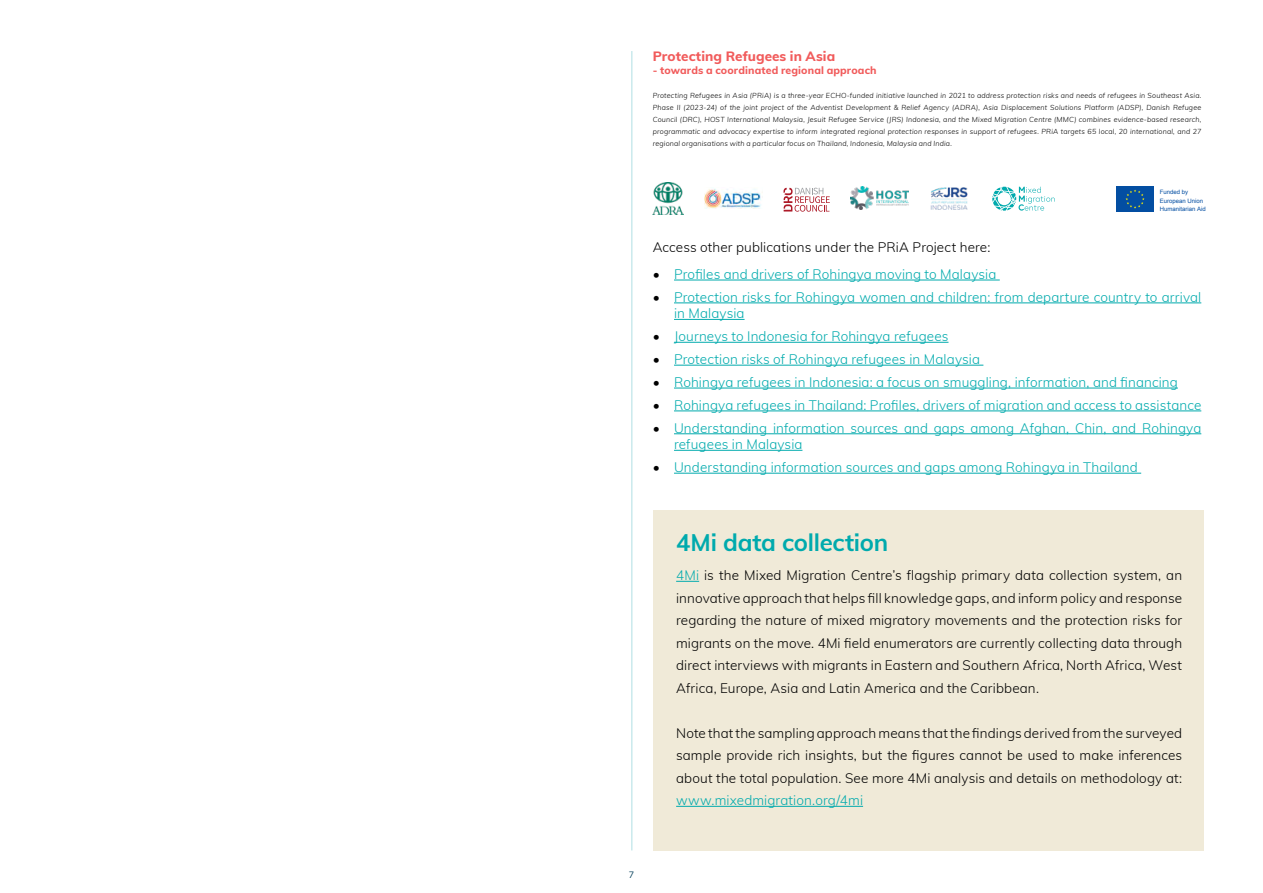
<style>
.page{position:relative;width:1263px;height:893px;background:#fff}
.page>*{position:absolute;margin:0;border:0;box-sizing:border-box;transform-origin:0 0}
.t1{font:700 24px "Muli";letter-spacing:-.01em;color:#00aaad}
.t2{font:300 13.5px/22.5px "Muli";letter-spacing:.01em;color:#000;text-align:justify}
.t3{font:300 13.5px/16.5px "Muli";letter-spacing:.01em;color:#00aaad}
.t4{font:800 13.5px "Muli";letter-spacing:.005em;color:#f15b5b}
.t5{font:800 10.5px "Muli";letter-spacing:.015em;color:#f15b5b}
.t6{font:9px "Muli";color:#003d58}
.t7{font:italic 300 7.2px/12px "Muli";letter-spacing:.025em;color:#000;text-align:justify}
.t8{font:6px/8.4px "Arial";color:#034ea2}
.s1{color:#000}
.s2{color:#00aaad}
</style>
<div class="page">
<hr style="left:631px;top:51px;width:1px;height:799px;background:#afdfe4">
<svg style="left:992px;top:187px;width:63px;height:24px"></svg>
<svg style="left:783px;top:188px;width:47px;height:24px"></svg>
<img style="left:653px;top:183px;width:31px;height:32px">
<img style="left:705px;top:188px;width:56px;height:20px">
<img style="left:851px;top:187px;width:58px;height:23px">
<img style="left:930px;top:187px;width:38px;height:23px">
<div style="left:1116px;top:186px;width:38px;height:26px;background:#034ea2"></div>
<svg style="left:1125px;top:189px;width:19px;height:19px"></svg>
<div style="left:653px;top:510px;width:550px;height:340px;background:#f0ead8"></div>
<svg style="left:676px;top:581px;width:23px;height:1px"></svg>
<hr style="left:676px;top:806px;width:187px;height:1px;background:#00aaad">
<hr style="left:674px;top:280px;width:326px;height:1px;background:#00aaad">
<hr style="left:674px;top:303px;width:527px;height:1px;background:#00aaad">
<hr style="left:674px;top:319px;width:70px;height:1px;background:#00aaad">
<hr style="left:674px;top:342px;width:274px;height:1px;background:#00aaad">
<hr style="left:674px;top:365px;width:309px;height:1px;background:#00aaad">
<hr style="left:674px;top:388px;width:504px;height:1px;background:#00aaad">
<hr style="left:674px;top:411px;width:527px;height:1px;background:#00aaad">
<hr style="left:674px;top:433px;width:527px;height:1px;background:#00aaad">
<hr style="left:674px;top:450px;width:128px;height:1px;background:#00aaad">
<hr style="left:674px;top:473px;width:467px;height:1px;background:#00aaad">
<p class="t4" style="left:653px;top:46px;width:184px">Protecting Refugees in Asia</p>
<p class="t5" style="left:653px;top:63px;width:225px">- towards a coordinated regional approach</p>
<p class="t7" style="left:653px;top:89px;width:550px">Protecting Refugees in Asia (PRiA) is a three-year ECHO-funded initiative launched in 2021 to address protection risks and needs of refugees in Southeast Asia.<br>Phase II (2023-24) of the joint project of the Adventist Development &amp; Relief Agency (ADRA), Asia Displacement Solutions Platform (ADSP), Danish Refugee Council (DRC), HOST International Malaysia, Jesuit Refugee Service (JRS) Indonesia, and the Mixed Migration Centre (MMC) combines evidence-based research, programmatic and advocacy expertise to inform integrated regional protection responses in support of refugees. PRiA targets 65 local, 20 international, and 27 regional organisations with a particular focus on Thailand, Indonesia, Malaysia and India.</p>
<p class="t8" style="left:1160px;top:188px;width:48px">Funded by<br>European Union<br>Humanitarian Aid</p>
<p class="t2" style="left:653px;top:235px;width:339px">Access other publications under the PRiA Project here:</p>
<p class="t3" style="left:653px;top:265px;width:345px"><span class="s1">•</span> Profiles and drivers of Rohingya moving to Malaysia</p>
<p class="t3" style="left:674px;top:288px;width:529px;text-indent:-21px"><span class="s1">•</span> Protection risks for Rohingya women and children: from departure country to arrival in Malaysia</p>
<p class="t3" style="left:653px;top:327px;width:297px"><span class="s1">•</span> Journeys to Indonesia for Rohingya refugees</p>
<p class="t3" style="left:653px;top:350px;width:329px"><span class="s1">•</span> Protection risks of Rohingya refugees in Malaysia</p>
<p class="t3" style="left:653px;top:373px;width:527px"><span class="s1">•</span> Rohingya refugees in Indonesia: a focus on smuggling, information, and financing</p>
<p class="t3" style="left:653px;top:396px;width:550px"><span class="s1">•</span> Rohingya refugees in Thailand: Profiles, drivers of migration and access to assistance</p>
<p class="t3" style="left:674px;top:419px;width:529px;text-indent:-21px"><span class="s1">•</span> Understanding information sources and gaps among Afghan, Chin, and Rohingya refugees in Malaysia</p>
<p class="t3" style="left:653px;top:458px;width:486px"><span class="s1">•</span> Understanding information sources and gaps among Rohingya in Thailand</p>
<h1 class="t1" style="left:676px;top:525px;width:214px">4Mi data collection</h1>
<p class="t2" style="left:676px;top:564px;width:508px"><span class="s2">4Mi</span> is the Mixed Migration Centre’s flagship primary data collection system, an innovative approach that helps fill knowledge gaps, and inform policy and response regarding the nature of mixed migratory movements and the protection risks for migrants on the move. 4Mi field enumerators are currently collecting data through direct interviews with migrants in Eastern and Southern Africa, North Africa, West Africa, Europe, Asia and Latin America and the Caribbean.</p>
<p class="t2" style="left:676px;top:721px;width:508px">Note thatthe sampling approach means thatthe findings derived from the surveyed sample provide rich insights, but the figures cannot be used to make inferences about the total population. See more 4Mi analysis and details on methodology at:</p>
<p class="t3" style="left:676px;top:792px;width:188px">www.mixedmigration.org/4mi</p>
<p class="t6" style="left:629px;top:868px;width:7px">7</p>
</div>
